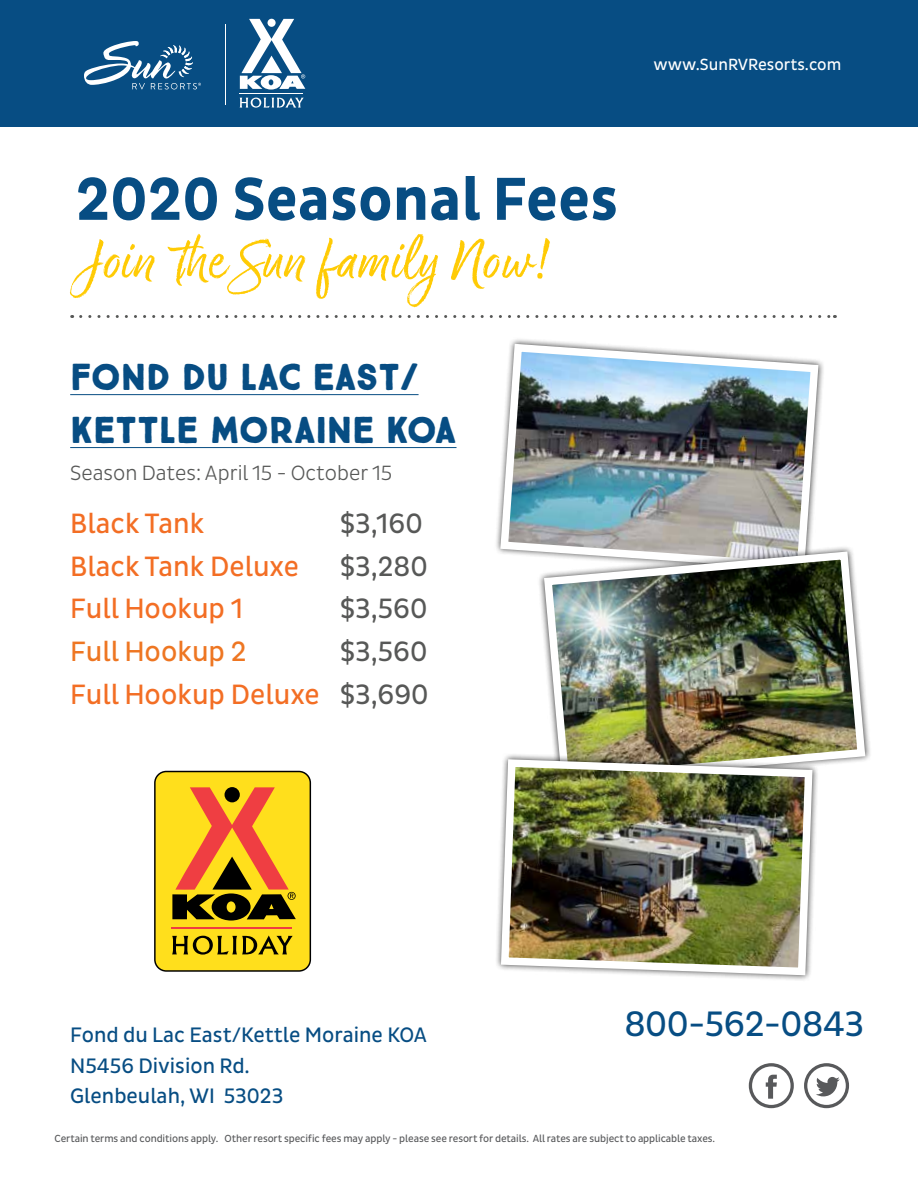
<style>
.page{position:relative;width:918px;height:1188px;background:#fff}
.page>*{position:absolute;margin:0;border:0;box-sizing:border-box;transform-origin:0 0}
.t1{font:64.5px "Good Karma";color:#ffcb05}
.t2{font:700 61.65px "Pluto Sans Cond";color:#074d83}
.t3{font:900 37.5px/52.9px "True North";letter-spacing:-.01em;color:#074d83}
.t4{font:36px "Pluto Sans Cond";letter-spacing:-.01em;color:#074d83}
.t5{font:28.5px/42.8px "Pluto Sans Cond";color:#f36e24;text-align:right}
.t6{font:28.5px "Pluto Sans Cond";color:#575857}
.t7{font:28.5px "Pluto Sans Cond";color:#ee7622}
.t8{font:21.3px/30.6px "Pluto Sans Cond";color:#074d83}
.t9{font:300 21px "Pluto Sans Cond";color:#575857}
.t10{font:16.5px "Pluto Sans Cond";color:#fff}
.t11{font:10.5px "Pluto Sans Cond";letter-spacing:-.01em;color:#58595b}
.s1{color:#575857}
</style>
<div class="page">
<svg style="left:81px;top:315px;width:754px;height:3px"></svg>
<div style="left:0;top:0;width:918px;height:126px;background:#074d83"></div>
<svg style="left:84px;top:41px;width:117px;height:48px"></svg>
<svg style="left:178px;top:268px;width:8px;height:11px"></svg>
<svg style="left:749px;top:1063px;width:45px;height:45px"></svg>
<svg style="left:804px;top:1063px;width:45px;height:45px"></svg>
<hr style="left:70px;top:394px;width:349px;height:1px;background:#074d83">
<hr style="left:70px;top:447px;width:387px;height:1px;background:#074d83">
<img style="left:496px;top:340px;width:326px;height:216px">
<div style="left:538px;top:545px;width:334px;height:244px;background:#000;opacity:.75"></div>
<img style="left:540px;top:547px;width:329px;height:240px">
<div style="left:495px;top:753px;width:324px;height:229px;background:#000;opacity:.75"></div>
<img style="left:497px;top:755px;width:319px;height:224px">
<hr style="left:225px;top:24px;width:1px;height:81px;background:#fff">
<svg style="left:240px;top:19px;width:65px;height:71px"></svg>
<svg style="left:240px;top:97px;width:64px;height:11px"></svg>
<hr style="left:239px;top:93px;width:64px;height:1px;background:#fff">
<svg style="left:154px;top:771px;width:157px;height:201px"></svg>
<div style="left:156px;top:772px;width:154px;height:198px;background:#ffdf1c;border-radius:11px"></div>
<svg style="left:172px;top:787px;width:124px;height:134px"></svg>
<svg style="left:172px;top:935px;width:121px;height:20px"></svg>
<hr style="left:171px;top:927px;width:120px;height:1px;background:#ef3e42">
<h3 class="t10" style="left:654px;top:55px;width:189px">www.SunRVResorts.com</h3>
<h2 class="t2" style="left:76px;top:164px;width:544px">2020 Seasonal Fees</h2>
<h1 class="t1" style="left:76px;top:222px;width:475px">Join the Sun family Now!</h1>
<h3 class="t3" style="left:70px;top:350px;width:388px">FOND DU LAC EAST/<br>KETTLE MORAINE KOA</h3>
<h3 class="t9" style="left:70px;top:461px;width:324px">Season Dates: April 15 - October 15</h3>
<h3 class="t5" style="left:70px;top:502px;width:136px">Black Tank</h3>
<h3 class="t6" style="left:340px;top:507px;width:84px">$3,160</h3>
<h3 class="t5" style="left:70px;top:545px;width:230px">Black Tank Deluxe</h3>
<h3 class="t6" style="left:340px;top:550px;width:89px">$3,280</h3>
<h3 class="t5" style="left:70px;top:588px;width:174px">Full Hookup 1</h3>
<h3 class="t6" style="left:340px;top:593px;width:89px">$3,560</h3>
<h3 class="t7" style="left:70px;top:635px;width:178px">Full Hookup 2</h3>
<h3 class="t5" style="left:70px;top:631px;width:360px"><span class="s1">$3,560<br></span>Full Hookup Deluxe <span class="s1">$3,690</span></h3>
<h3 class="t8" style="left:70px;top:1020px;width:358px">Fond du Lac East/Kettle Moraine KOA<br>N5456 Division Rd.<br>Glenbeulah, WI 53023</h3>
<h3 class="t4" style="left:624px;top:1003px;width:241px">800-562-0843</h3>
<p class="t11" style="left:55px;top:1132px;width:662px">Certain terms and conditions apply. Other resort specific fees may apply - please see resort for details. All rates are subject to applicable taxes.</p>
</div>
